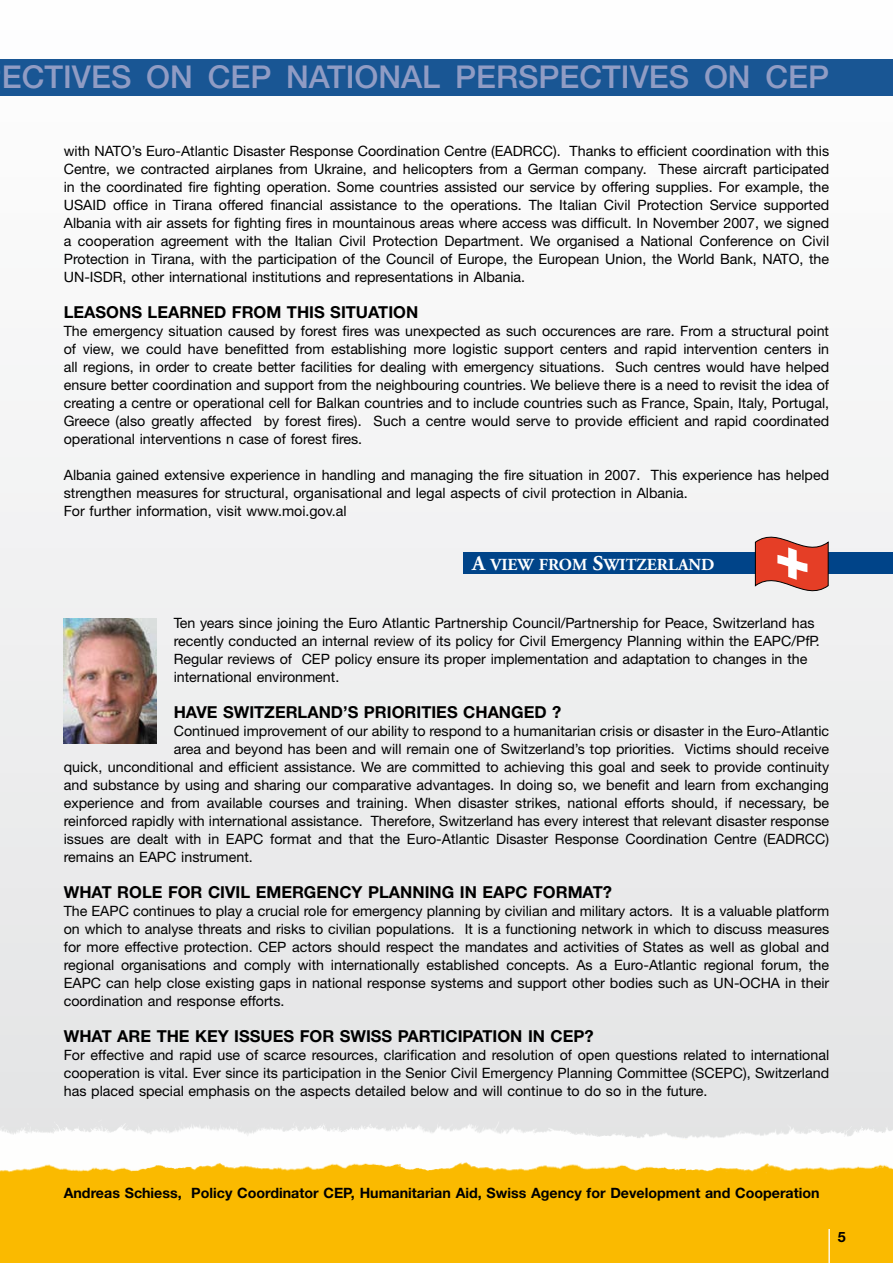
<style>
.page{position:relative;width:893px;height:1263px;background:#fff}
.page>*{position:absolute;margin:0;border:0;box-sizing:border-box;transform-origin:0 0}
.t1{font:500 31.5px "Helvetica Neue";color:#909cc4}
.t2{font:700 16.8px "Adobe Garamond";color:#fff}
.t3{font:700 16.5px "Helvetica Neue";color:#000}
.t4{font:14.25px/18px "Helvetica Neue";color:#000;text-align:justify}
.t5{font:14.25px/18px "Helvetica Neue CE";color:#000}
.t6{font:700 14.25px "Helvetica Neue";color:#000}
.s1{font-size:21px}
</style>
<div class="page">
<div style="left:0;top:0;width:893px;height:1149px;background:linear-gradient(to right,#f1f1f2,#f0f1f1)"></div>
<div style="left:0;top:1140px;width:893px;height:123px;background:#faba00"></div>
<img style="left:0;top:1111px;width:893px;height:62px">
<div style="left:0;top:60px;width:893px;height:36px;background:#195694"></div>
<div style="left:463px;top:553px;width:430px;height:21px;background:#004489"></div>
<hr style="left:828px;top:1229px;width:2px;height:34px;background:#fff">
<svg style="left:755px;top:531px;width:74px;height:64px"></svg>
<img style="left:64px;top:618px;width:93px;height:125px">
<h1 class="t1" style="left:-40px;top:58px;width:19px">ECTI</h1>
<h1 class="t1" style="left:72px;top:58px;width:97px">VES ON</h1>
<h1 class="t1" style="left:208px;top:58px;width:122px">CEP NATIONA</h1>
<h1 class="t1" style="left:422px;top:58px;width:115px">L PERSPECTI</h1>
<h1 class="t1" style="left:630px;top:58px;width:97px">VES ON</h1>
<h1 class="t1" style="left:765px;top:58px;width:65px">CEP</h1>
<p class="t4" style="left:64px;top:142px;width:767px">with NATO’s Euro-Atlantic Disaster Response Coordination Centre (EADRCC). Thanks to efficient coordination with this Centre, we contracted airplanes from Ukraine, and helicopters from a German company. These aircraft participated in the coordinated fire fighting operation. Some countries assisted our service by offering supplies. For example, the USAID office in Tirana offered financial assistance to the operations. The Italian Civil Protection Service supported Albania with air assets for fighting fires in mountainous areas where access was difficult. In November 2007, we signed a cooperation agreement with the Italian Civil Protection Department. We organised a National Conference on Civil Protection in Tirana, with the participation of the Council of Europe, the European Union, the World Bank, NATO, the UN-ISDR, other international institutions and representations in Albania.</p>
<p class="t3" style="left:64px;top:302px;width:22px">LEASONS</p>
<p class="t3" style="left:148px;top:302px;width:56px">LEARNED</p>
<p class="t3" style="left:232px;top:302px;width:66px">FROM THIS</p>
<p class="t3" style="left:330px;top:302px;width:11px">SITUATION</p>
<p class="t4" style="left:64px;top:322px;width:767px">The emergency situation caused by forest fires was unexpected as such occurences are rare. From a structural point of view, we could have benefitted from establishing more logistic support centers and rapid intervention centers in all regions, in order to create better facilities for dealing with emergency situations. Such centres would have helped ensure better coordination and support from the neighbouring countries. We believe there is a need to revisit the idea of creating a centre or operational cell for Balkan countries and to include countries such as France, Spain, Italy, Portugal, Greece (also greatly affected by forest fires). Such a centre would serve to provide efficient and rapid coordinated operational interventions n case of forest fires.</p>
<p class="t4" style="left:64px;top:466px;width:767px;text-align:left">Albania gained extensive experience in handling and managing the fire situation in 2007. This experience has helped strengthen measures for structural, organisational and legal aspects of civil protection in Albania.<br>For further information, visit www.moi.gov.al</p>
<p class="t2" style="left:472px;top:556px;width:244px"><span class="s1">A</span> VIEW FROM <span class="s1">S</span>WITZERLAND</p>
<p class="t5" style="left:174px;top:614px;width:647px">Ten years since joining the Euro Atlantic Partnership Council/Partnership for Peace, Switzerland has recently conducted an internal review of its policy for Civil Emergency Planning within the EAPC/PfP.<br>Regular reviews of CEP policy ensure its proper implementation and adaptation to changes in the international environment.</p>
<p class="t3" style="left:174px;top:702px;width:136px">HAVE SWITZERLAND</p>
<p class="t3" style="left:343px;top:702px;width:83px">’S PRIORITIES</p>
<p class="t3" style="left:463px;top:702px;width:13px">CHANGED</p>
<p class="t3" style="left:552px;top:702px;width:11px">?</p>
<p class="t4" style="left:174px;top:721px;width:657px">Continued improvement of our ability to respond to a humanitarian crisis or disaster in the Euro-Atlantic</p>
<p class="t4" style="left:174px;top:739px;width:657px">area and beyond has been and will remain one of Switzerland’s top priorities. Victims should receive</p>
<p class="t4" style="left:64px;top:757px;width:767px">quick, unconditional and efficient assistance. We are committed to achieving this goal and seek to provide continuity</p>
<p class="t4" style="left:64px;top:775px;width:767px">and substance by using and sharing our comparative advantages. In doing so, we benefit and learn from exchanging</p>
<p class="t4" style="left:64px;top:793px;width:767px">experience and from available courses and training. When disaster strikes, national efforts should, if necessary, be</p>
<p class="t4" style="left:64px;top:811px;width:767px">reinforced rapidly with international assistance. Therefore, Switzerland has every interest that relevant disaster response</p>
<p class="t4" style="left:64px;top:829px;width:767px">issues are dealt with in EAPC format and that the Euro-Atlantic Disaster Response Coordination Centre (EADRCC)</p>
<p class="t4" style="left:64px;top:847px;width:191px">remains an EAPC instrument.</p>
<p class="t3" style="left:64px;top:882px;width:13px">WHAT</p>
<p class="t3" style="left:117px;top:882px;width:24px">ROLE</p>
<p class="t3" style="left:168px;top:882px;width:149px">FOR CIVIL EMERGENC</p>
<p class="t3" style="left:352px;top:882px;width:39px">Y PLANNING</p>
<p class="t3" style="left:460px;top:882px;width:121px">IN EAPC FO RMAT</p>
<p class="t3" style="left:603px;top:882px;width:11px">?</p>
<p class="t4" style="left:64px;top:901px;width:767px">The EAPC continues to play a crucial role for emergency planning by civilian and military actors. It is a valuable platform on which to analyse threats and risks to civilian populations. It is a functioning network in which to discuss measures for more effective protection. CEP actors should respect the mandates and activities of States as well as global and regional organisations and comply with internationally established concepts. As a Euro-Atlantic regional forum, the EAPC can help close existing gaps in national response systems and support other bodies such as UN-OCHA in their coordination and response efforts.</p>
<p class="t3" style="left:64px;top:1026px;width:13px">WHAT</p>
<p class="t3" style="left:117px;top:1026px;width:52px">ARE THE</p>
<p class="t3" style="left:195px;top:1026px;width:50px">KEY ISSUES</p>
<p class="t3" style="left:300px;top:1026px;width:76px">FO R SWISS</p>
<p class="t3" style="left:398px;top:1026px;width:43px">PARTICIPATION</p>
<p class="t3" style="left:528px;top:1026px;width:67px">IN CEP?</p>
<p class="t4" style="left:64px;top:1045px;width:767px">For effective and rapid use of scarce resources, clarification and resolution of open questions related to international cooperation is vital. Ever since its participation in the Senior Civil Emergency Planning Committee (SCEPC), Switzerland has placed special emphasis on the aspects detailed below and will continue to do so in the future.</p>
<p class="t6" style="left:64px;top:1184px;width:757px">ANDREAS SCHIESS, POLICY COORDINATOR CEP, HUMANITARIAN AID, SWISS AGENCY FOR DEVELOPMENT AND COOPERATION</p>
</div>
